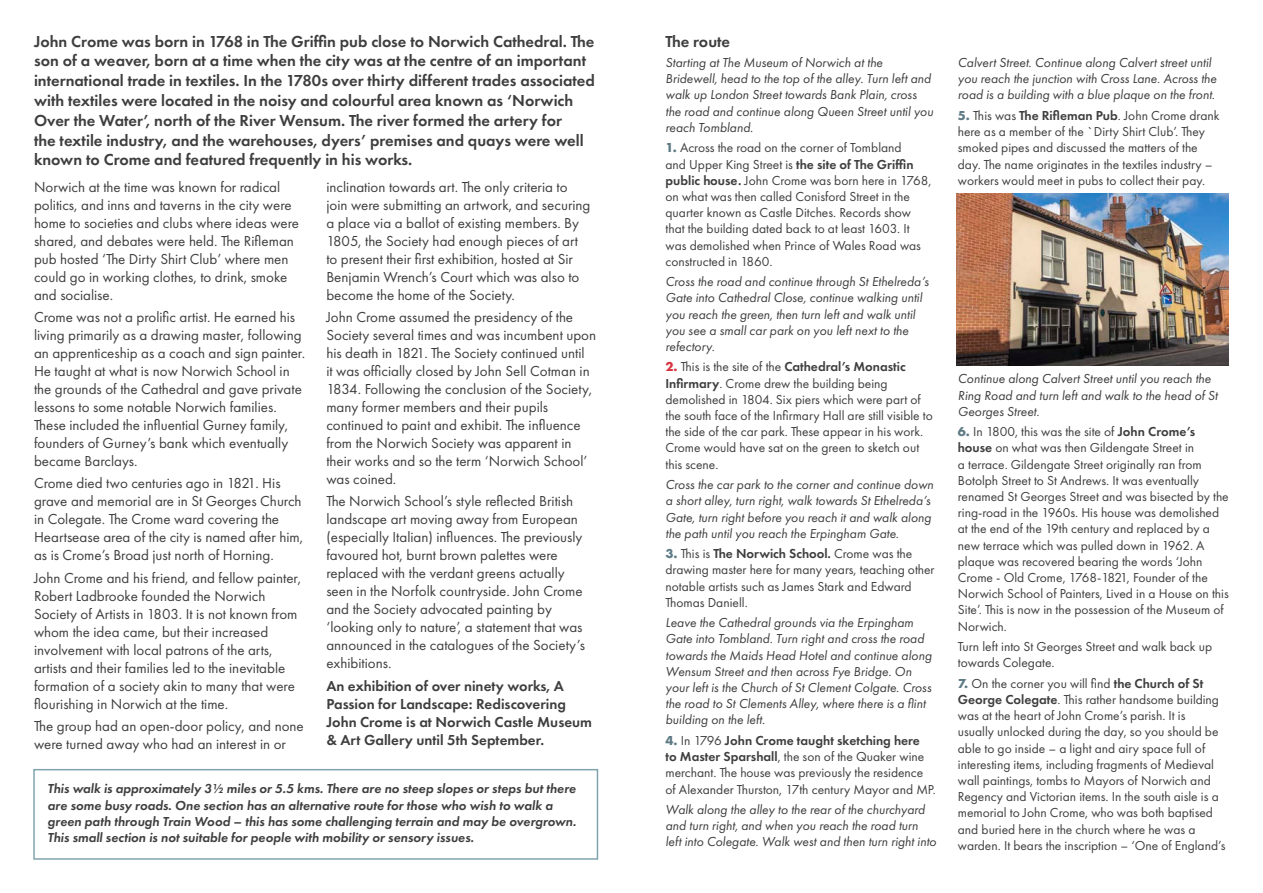
<style>
.page{position:relative;width:1263px;height:893px;background:#fff}
.page>*{position:absolute;margin:0;border:0;box-sizing:border-box;transform-origin:0 0}
.t1{font:600 16.5px/19.8px "Futura PT";color:#3e3e3f}
.t2{font:15px/18px "Futura PT";color:#3e3e3f}
.t3{font:600 15px/18px "Futura PT";color:#3e3e3f}
.t4{font:13.5px/16.2px "Futura PT";color:#3e3e3f}
.t5{font:italic 13.5px/16.2px "Futura PT";color:#3e3e3f}
.t6{font:italic 600 13.5px/16.2px "Futura PT";color:#3e3e3f}
.s1{font-weight:700;color:#5e7b85}
.s2{font-weight:600}
.s3{font-weight:700;color:#d83642}
</style>
<div class="page">
<div style="left:33px;top:769px;width:565px;height:91px;border:2px solid #7fa4af"></div>
<img style="left:957px;top:193px;width:272px;height:173px">
<p class="t1" style="left:34px;top:31px;width:562px">John Crome was born in 1768 in The Griffin pub close to Norwich Cathedral. The son of a weaver, born at a time when the city was at the centre of an important international trade in textiles. In the 1780s over thirty different trades associated with textiles were located in the noisy and colourful area known as ‘Norwich Over the Water’, north of the River Wensum. The river formed the artery for<br>the textile industry, and the warehouses, dyers’ premises and quays were well known to Crome and featured frequently in his works.</p>
<p class="t2" style="left:34px;top:178px;width:267px">Norwich at the time was known for radical politics, and inns and taverns in the city were home to societies and clubs where ideas were shared, and debates were held. The Rifleman pub hosted ‘The Dirty Shirt Club’ where men could go in working clothes, to drink, smoke and socialise.</p>
<p class="t2" style="left:34px;top:308px;width:273px">Crome was not a prolific artist. He earned his living primarily as a drawing master, following an apprenticeship as a coach and sign painter.<br>He taught at what is now Norwich School in the grounds of the Cathedral and gave private lessons to some notable Norwich families.<br>These included the influential Gurney family, founders of Gurney’s bank which eventually became Barclays.</p>
<p class="t2" style="left:34px;top:474px;width:271px">Crome died two centuries ago in 1821. His grave and memorial are in St Georges Church in Colegate. The Crome ward covering the Heartsease area of the city is named after him, as is Crome’s Broad just north of Horning.</p>
<p class="t2" style="left:34px;top:569px;width:269px">John Crome and his friend, and fellow painter, Robert Ladbrooke founded the Norwich Society of Artists in 1803. It is not known from whom the idea came, but their increased involvement with local patrons of the arts, artists and their families led to the inevitable formation of a society akin to many that were flourishing in Norwich at the time.</p>
<p class="t2" style="left:34px;top:717px;width:271px">The group had an open-door policy, and none were turned away who had an interest in or</p>
<p class="t2" style="left:326px;top:178px;width:266px">inclination towards art. The only criteria to join were submitting an artwork, and securing a place via a ballot of existing members. By 1805, the Society had enough pieces of art to present their first exhibition, hosted at Sir Benjamin Wrench’s Court which was also to become the home of the Society.</p>
<p class="t2" style="left:326px;top:308px;width:271px">John Crome assumed the presidency of the Society several times and was incumbent upon his death in 1821. The Society continued until<br>it was officially closed by John Sell Cotman in 1834. Following the conclusion of the Society, many former members and their pupils continued to paint and exhibit. The influence from the Norwich Society was apparent in their works and so the term ‘Norwich School’ was coined.</p>
<p class="t2" style="left:326px;top:492px;width:260px">The Norwich School’s style reflected British landscape art moving away from European (especially Italian) influences. The previously favoured hot, burnt brown palettes were replaced with the verdant greens actually seen in the Norfolk countryside. John Crome and the Society advocated painting by ‘looking only to nature’, a statement that was announced in the catalogues of the Society’s exhibitions.</p>
<p class="t3" style="left:326px;top:676px;width:267px">An exhibition of over ninety works, A Passion for Landscape: Rediscovering John Crome is at Norwich Castle Museum &amp; Art Gallery until 5th September.</p>
<p class="t6" style="left:48px;top:781px;width:530px">This walk is approximately 31/2 miles or 5.5 kms. There are no steep slopes or steps but there are some busy roads. One section has an alternative route for those who wish to walk a green path through Train Wood – this has some challenging terrain and may be overgrown.<br>This small section is not suitable for people with mobility or sensory issues.</p>
<p class="t1" style="left:665px;top:31px;width:66px">The route</p>
<p class="t5" style="left:665px;top:54px;width:269px">Starting at The Museum of Norwich at the Bridewell, head to the top of the alley. Turn left and walk up London Street towards Bank Plain, cross the road and continue along Queen Street until you reach Tombland.</p>
<p class="t4" style="left:665px;top:140px;width:267px"><span class="s1">1.</span> Across the road on the corner of Tombland<br>and Upper King Street is <span class="s2">the site of The Griffin public house.</span> John Crome was born here in 1768, on what was then called Conisford Street in the quarter known as Castle Ditches. Records show that the building dated back to at least 1603. It was demolished when Prince of Wales Road was constructed in 1860.</p>
<p class="t5" style="left:665px;top:273px;width:265px">Cross the road and continue through St Ethelreda’s Gate into Cathedral Close, continue walking until you reach the green, then turn left and walk until you see a small car park on you left next to the refectory.</p>
<p class="t4" style="left:665px;top:359px;width:269px"><span class="s3">2.</span> This is the site of the <span class="s2">Cathedral’s Monastic Infirmary</span>. Crome drew the building being demolished in 1804. Six piers which were part of the south face of the Infirmary Hall are still visible to the side of the car park. These appear in his work.<br>Crome would have sat on the green to sketch out this scene.</p>
<p class="t5" style="left:665px;top:476px;width:270px">Cross the car park to the corner and continue down a short alley, turn right, walk towards St Ethelreda’s Gate, turn right before you reach it and walk along the path until you reach the Erpingham Gate.</p>
<p class="t4" style="left:665px;top:545px;width:271px"><span class="s1">3.</span> This is <span class="s2">The Norwich School.</span> Crome was the drawing master here for many years, teaching other notable artists such as James Stark and Edward Thomas Daniell.</p>
<p class="t5" style="left:665px;top:615px;width:268px">Leave the Cathedral grounds via the Erpingham Gate into Tombland. Turn right and cross the road towards the Maids Head Hotel and continue along Wensum Street and then across Fye Bridge. On your left is the Church of St Clement Colgate. Cross the road to St Clements Alley, where there is a flint building on the left.</p>
<p class="t4" style="left:665px;top:732px;width:272px"><span class="s1">4.</span> In 1796 <span class="s2">John Crome taught sketching here<br>to Master Sparshall</span>, the son of the Quaker wine merchant. The house was previously the residence of Alexander Thurston, 17th century Mayor and MP.</p>
<p class="t5" style="left:665px;top:801px;width:272px">Walk along the alley to the rear of the churchyard and turn right, and when you reach the road turn left into Colegate. Walk west and then turn right into</p>
<p class="t5" style="left:958px;top:54px;width:260px">Calvert Street. Continue along Calvert street until you reach the junction with Cross Lane. Across the road is a building with a blue plaque on the front.</p>
<p class="t4" style="left:958px;top:107px;width:263px"><span class="s1">5.</span> This was <span class="s2">The Rifleman Pub</span>. John Crome drank here as a member of the `Dirty Shirt Club’. They smoked pipes and discussed the matters of the day. The name originates in the textiles industry – workers would meet in pubs to collect their pay.</p>
<p class="t5" style="left:958px;top:371px;width:261px">Continue along Calvert Street until you reach the<br>Ring Road and turn left and walk to the head of St<br>Georges Street.</p>
<p class="t4" style="left:958px;top:424px;width:272px"><span class="s1">6.</span> In 1800, this was the site of <span class="s2">John Crome’s house</span> on what was then Gildengate Street in<br>a terrace. Gildengate Street originally ran from Botolph Street to St Andrews. It was eventually renamed St Georges Street and was bisected by the ring-road in the 1960s. His house was demolished at the end of the 19th century and replaced by a new terrace which was pulled down in 1962. A plaque was recovered bearing the words ‘John Crome - Old Crome, 1768-1821, Founder of the Norwich School of Painters, Lived in a House on this Site’. This is now in the possession of the Museum of Norwich.</p>
<p class="t4" style="left:958px;top:638px;width:256px">Turn left into St Georges Street and walk back up towards Colegate.</p>
<p class="t4" style="left:958px;top:675px;width:269px"><span class="s1">7.</span> On the corner you will find <span class="s2">the Church of St George Colegate</span>. This rather handsome building was at the heart of John Crome’s parish. It is<br>usually unlocked during the day, so you should be able to go inside – a light and airy space full of interesting items, including fragments of Medieval wall paintings, tombs to Mayors of Norwich and Regency and Victorian items. In the south aisle is a memorial to John Crome, who was both baptised and buried here in the church where he was a warden. It bears the inscription – ‘One of England’s</p>
</div>
